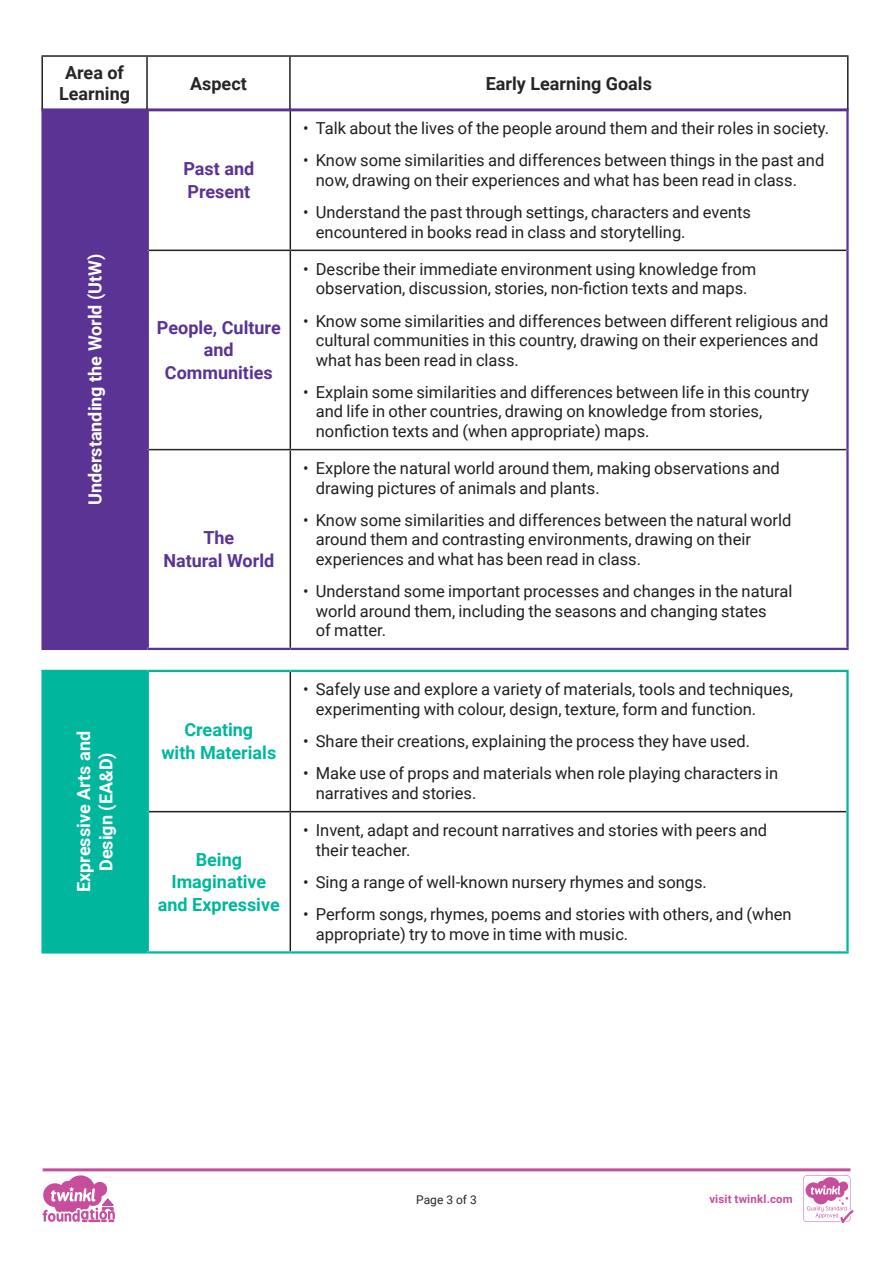
<style>
.page{position:relative;width:893px;height:1263px;background:#fff}
.page>*{position:absolute;margin:0;border:0;box-sizing:border-box;transform-origin:0 0}
.Heading_4{font:700 18px/22.5px "Roboto";color:#5a3394;text-align:center}
.Heading_4-2{font:700 18px/22.5px "Roboto";color:#fff;text-align:center}
.Heading_4-3{font:700 18px/22.5px "Roboto";color:#00b79d;text-align:center}
.Heading_4-4{font:700 18px "Roboto";color:#282526}
.t1{font:16.5px/19.5px "Roboto";color:#231f20}
.t2{font:12px "Roboto";color:#282526}
.t3{font:700 11.4px "Roboto";letter-spacing:.02em;color:#c74d9d}
</style>
<div class="page">
<div style="left:43px;top:671px;width:104px;height:281px;background:#00b79d"></div>
<hr style="left:290px;top:672px;width:1px;height:139px;background:#231f20">
<hr style="left:149px;top:811px;width:141px;height:1px;background:#231f20">
<hr style="left:290px;top:811px;width:556px;height:1px;background:#231f20">
<hr style="left:290px;top:812px;width:1px;height:139px;background:#231f20">
<hr style="left:146px;top:672px;width:3px;height:140px;background:#00b79d">
<hr style="left:146px;top:812px;width:3px;height:139px;background:#00b79d">
<hr style="left:41px;top:670px;width:106px;height:2px;background:#00b79d">
<hr style="left:41px;top:672px;width:3px;height:140px;background:#00b79d">
<hr style="left:41px;top:812px;width:3px;height:139px;background:#00b79d">
<hr style="left:41px;top:951px;width:106px;height:2px;background:#00b79d">
<hr style="left:147px;top:670px;width:143px;height:2px;background:#00b79d">
<hr style="left:290px;top:670px;width:559px;height:2px;background:#00b79d">
<hr style="left:846px;top:672px;width:3px;height:140px;background:#00b79d">
<hr style="left:846px;top:812px;width:3px;height:139px;background:#00b79d">
<hr style="left:147px;top:951px;width:143px;height:2px;background:#00b79d">
<hr style="left:290px;top:951px;width:559px;height:2px;background:#00b79d">
<div style="left:43px;top:110px;width:104px;height:539px;background:#5a3394"></div>
<hr style="left:290px;top:111px;width:1px;height:139px;background:#231f20">
<hr style="left:149px;top:250px;width:141px;height:1px;background:#231f20">
<hr style="left:290px;top:250px;width:556px;height:1px;background:#231f20">
<hr style="left:290px;top:251px;width:1px;height:198px;background:#231f20">
<hr style="left:290px;top:450px;width:1px;height:198px;background:#231f20">
<hr style="left:149px;top:449px;width:141px;height:1px;background:#282526">
<hr style="left:290px;top:449px;width:556px;height:1px;background:#282526">
<hr style="left:146px;top:111px;width:3px;height:139px;background:#5a3394">
<hr style="left:146px;top:250px;width:3px;height:200px;background:#5a3394">
<hr style="left:146px;top:450px;width:3px;height:198px;background:#5a3394">
<hr style="left:41px;top:108px;width:106px;height:3px;background:#5a3394">
<hr style="left:41px;top:111px;width:3px;height:139px;background:#5a3394">
<hr style="left:41px;top:250px;width:3px;height:200px;background:#5a3394">
<hr style="left:41px;top:450px;width:3px;height:198px;background:#5a3394">
<hr style="left:41px;top:648px;width:106px;height:2px;background:#5a3394">
<hr style="left:147px;top:108px;width:143px;height:3px;background:#5a3394">
<hr style="left:290px;top:108px;width:559px;height:3px;background:#5a3394">
<hr style="left:846px;top:111px;width:3px;height:139px;background:#5a3394">
<hr style="left:846px;top:250px;width:3px;height:200px;background:#5a3394">
<hr style="left:846px;top:450px;width:3px;height:198px;background:#5a3394">
<hr style="left:147px;top:648px;width:143px;height:2px;background:#5a3394">
<hr style="left:290px;top:648px;width:559px;height:2px;background:#5a3394">
<hr style="left:41px;top:55px;width:106px;height:2px;background:#231f20">
<hr style="left:41px;top:57px;width:2px;height:52px;background:#231f20">
<hr style="left:147px;top:55px;width:143px;height:2px;background:#231f20">
<hr style="left:146px;top:57px;width:2px;height:52px;background:#231f20">
<hr style="left:290px;top:55px;width:558px;height:2px;background:#231f20">
<hr style="left:289px;top:57px;width:2px;height:52px;background:#231f20">
<hr style="left:847px;top:57px;width:1px;height:52px;background:#231f20">
<svg style="left:43px;top:1168px;width:810px;height:55px"></svg>
<p class="Heading_4-4" style="left:65px;top:60px;width:60px">Area of</p>
<p class="Heading_4-4" style="left:59px;top:81px;width:72px">Learning</p>
<p class="Heading_4-2" style="left:83px;top:505px;width:253px;rotate:-90deg">Understanding the World (UtW)</p>
<p class="Heading_4-4" style="left:190px;top:71px;width:58px">Aspect</p>
<p class="Heading_4-4" style="left:486px;top:71px;width:168px">Early Learning Goals</p>
<p class="Heading_4" style="left:183px;top:157px;width:72px;text-align:left">Past and<br>Present</p>
<p class="Heading_4" style="left:157px;top:316px;width:125px">People, Culture and<br>Communities</p>
<p class="Heading_4" style="left:163px;top:526px;width:112px">The<br>Natural World</p>
<p class="t1" style="left:303px;top:118px;width:528px">• Talk about the lives of the people around them and their roles in society.</p>
<p class="t1" style="left:316px;top:150px;width:510px;text-indent:-13px">• Know some similarities and differences between things in the past and now, drawing on their experiences and what has been read in class.</p>
<p class="t1" style="left:316px;top:202px;width:437px;text-indent:-13px">• Understand the past through settings, characters and events encountered in books read in class and storytelling.</p>
<p class="t1" style="left:303px;top:259px;width:455px;text-align:center">• Describe their immediate environment using knowledge from observation, discussion, stories, non-fiction texts and maps.</p>
<p class="t1" style="left:316px;top:310px;width:514px;text-indent:-13px">• Know some similarities and differences between different religious and cultural communities in this country, drawing on their experiences and what has been read in class.</p>
<p class="t1" style="left:316px;top:382px;width:495px;text-indent:-13px">• Explain some similarities and differences between life in this country and life in other countries, drawing on knowledge from stories, nonfiction texts and (when appropriate) maps.</p>
<p class="t1" style="left:316px;top:458px;width:465px;text-indent:-13px">• Explore the natural world around them, making observations and drawing pictures of animals and plants.</p>
<p class="t1" style="left:316px;top:510px;width:477px;text-indent:-13px">• Know some similarities and differences between the natural world around them and contrasting environments, drawing on their experiences and what has been read in class.</p>
<p class="t1" style="left:316px;top:581px;width:478px;text-indent:-13px">• Understand some important processes and changes in the natural world around them, including the seasons and changing states<br>of matter.</p>
<p class="Heading_4-2" style="left:72px;top:892px;width:162px;rotate:-90deg">Expressive Arts and<br>Design (EA&amp;D)</p>
<p class="Heading_4-3" style="left:161px;top:718px;width:116px">Creating<br>with Materials</p>
<p class="Heading_4-3" style="left:158px;top:848px;width:123px">Being<br>Imaginative and Expressive</p>
<p class="t1" style="left:316px;top:679px;width:479px;text-indent:-13px">• Safely use and explore a variety of materials, tools and techniques, experimenting with colour, design, texture, form and function.</p>
<p class="t1" style="left:303px;top:731px;width:448px">• Share their creations, explaining the process they have used.</p>
<p class="t1" style="left:316px;top:763px;width:464px;text-indent:-13px">• Make use of props and materials when role playing characters in narratives and stories.</p>
<p class="t1" style="left:316px;top:820px;width:453px;text-indent:-13px">• Invent, adapt and recount narratives and stories with peers and their teacher.</p>
<p class="t1" style="left:303px;top:872px;width:405px">• Sing a range of well-known nursery rhymes and songs.</p>
<p class="t1" style="left:316px;top:904px;width:477px;text-indent:-13px">• Perform songs, rhymes, poems and stories with others, and (when appropriate) try to move in time with music.</p>
<p class="t2" style="left:416px;top:1191px;width:62px">Page 3 of 3</p>
<p class="t3" style="left:709px;top:1191px;width:85px">visit twinkl.com</p>
</div>
